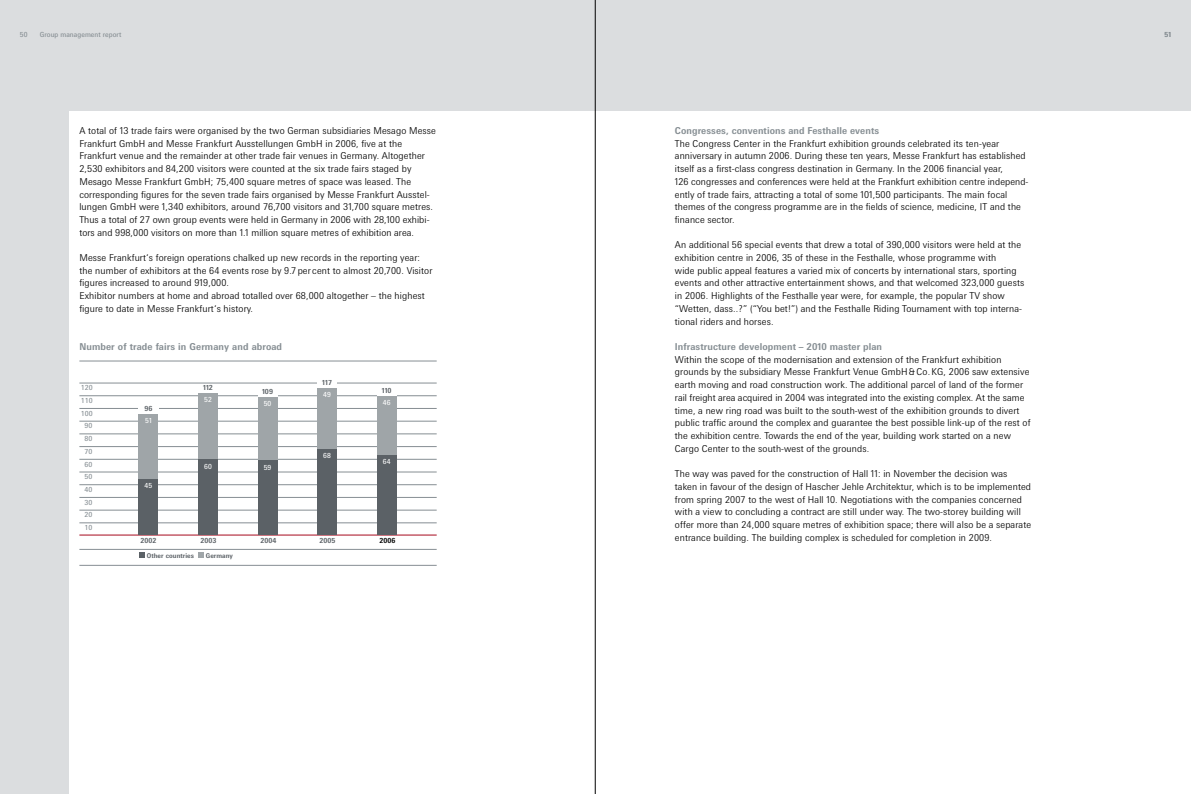
<style>
.page{position:relative;width:1191px;height:794px;background:#dbdddf}
.page>*{position:absolute;margin:0;border:0;box-sizing:border-box;transform-origin:0 0}
.t1{font:300 9.5px/12.7px "Messe Univers";letter-spacing:.01em;color:#000}
.t2{font:700 9.5px "Messe Univers";letter-spacing:.01em;color:#868e93}
.t3{font:7px/12.7px "Messe Univers";letter-spacing:.01em;color:#868e93;text-align:center}
.t4{font:700 7px "Messe Univers";letter-spacing:.01em;color:#5b6166}
.t5{font:7px "Messe Univers";color:#fff}
.t6{font:700 7px "Messe Univers";color:#000}
.t7{font:700 6.5px "Messe Univers";letter-spacing:.01em;color:#5b6166}
</style>
<div class="page">
<div style="left:69px;top:111px;width:526px;height:683px;background:#fff"></div>
<div style="left:595px;top:111px;width:596px;height:683px;background:#fff"></div>
<hr style="left:79px;top:360px;width:358px;height:1px;background:#868e93">
<hr style="left:79px;top:383px;width:358px;height:1px;background:#868e93">
<hr style="left:79px;top:395px;width:358px;height:1px;background:#868e93">
<hr style="left:79px;top:408px;width:358px;height:1px;background:#868e93">
<hr style="left:79px;top:421px;width:358px;height:1px;background:#868e93">
<hr style="left:79px;top:434px;width:358px;height:1px;background:#868e93">
<hr style="left:79px;top:446px;width:358px;height:1px;background:#868e93">
<hr style="left:79px;top:459px;width:358px;height:1px;background:#868e93">
<hr style="left:79px;top:472px;width:358px;height:1px;background:#868e93">
<hr style="left:79px;top:484px;width:358px;height:1px;background:#868e93">
<hr style="left:79px;top:497px;width:358px;height:1px;background:#868e93">
<hr style="left:79px;top:510px;width:358px;height:1px;background:#868e93">
<hr style="left:79px;top:522px;width:358px;height:1px;background:#868e93">
<hr style="left:79px;top:534px;width:358px;height:1px;background:#a6091e">
<hr style="left:79px;top:549px;width:358px;height:1px;background:#868e93">
<hr style="left:79px;top:565px;width:358px;height:1px;background:#868e93">
<svg style="left:139px;top:552px;width:6px;height:5px"></svg>
<svg style="left:198px;top:552px;width:6px;height:5px"></svg>
<div style="left:138px;top:479px;width:20px;height:55px;background:#5b6166"></div>
<div style="left:138px;top:414px;width:20px;height:65px;background:#9fa5a8"></div>
<div style="left:138px;top:405px;width:21px;height:9px;background:#fff"></div>
<div style="left:258px;top:388px;width:19px;height:9px;background:#fff"></div>
<div style="left:198px;top:393px;width:20px;height:75px;background:#9fa5a8"></div>
<div style="left:258px;top:397px;width:19px;height:71px;background:#9fa5a8"></div>
<div style="left:317px;top:388px;width:20px;height:69px;background:#9fa5a8"></div>
<div style="left:377px;top:396px;width:19px;height:70px;background:#9fa5a8"></div>
<div style="left:377px;top:387px;width:19px;height:9px;background:#fff"></div>
<div style="left:317px;top:379px;width:20px;height:9px;background:#fff"></div>
<div style="left:198px;top:459px;width:20px;height:75px;background:#5b6166"></div>
<div style="left:258px;top:460px;width:19px;height:74px;background:#5b6166"></div>
<div style="left:317px;top:449px;width:20px;height:85px;background:#5b6166"></div>
<div style="left:377px;top:454px;width:19px;height:80px;background:#5b6166"></div>
<hr style="left:595px;top:0;width:1px;height:794px;background:#000">
<p class="t3" style="left:20px;top:28px;width:9px">50</p>
<p class="t3" style="left:40px;top:28px;width:83px">Group management report</p>
<p class="t1" style="left:79px;top:124px;width:358px">A total of 13 trade fairs were organised by the two German subsidiaries Mesago Messe Frankfurt GmbH and Messe Frankfurt Ausstellungen GmbH in 2006, five at the Frankfurt venue and the remainder at other trade fair venues in Germany. Altogether 2,530 exhibitors and 84,200 visitors were counted at the six trade fairs staged by Mesago Messe Frankfurt GmbH; 75,400 square metres of space was leased. The corresponding figures for the seven trade fairs organised by Messe Frankfurt Ausstel&shy;lungen GmbH were 1,340 exhibitors, around 76,700 visitors and 31,700 square metres.<br>Thus a total of 27 own group events were held in Germany in 2006 with 28,100 exhibi&shy;tors and 998,000 visitors on more than 1.1 million square metres of exhibition area.</p>
<p class="t1" style="left:79px;top:251px;width:354px">Messe Frankfurt‘s foreign operations chalked up new records in the reporting year: the number of exhibitors at the 64 events rose by 9.7 per cent to almost 20,700. Visitor figures increased to around 919,000.<br>Exhibitor numbers at home and abroad totalled over 68,000 altogether – the highest figure to date in Messe Frankfurt‘s history.</p>
<p class="t2" style="left:79px;top:341px;width:204px">Number of trade fairs in Germany and abroad</p>
<p class="t3" style="left:81px;top:381px;width:13px">120<br>110<br>100<br>90<br>80<br>70<br>60<br>50<br>40<br>30<br>20<br>10</p>
<p class="t4" style="left:140px;top:536px;width:17px">2002</p>
<p class="t4" style="left:200px;top:536px;width:17px">2003</p>
<p class="t4" style="left:260px;top:536px;width:17px">2004</p>
<p class="t4" style="left:319px;top:536px;width:17px">2005</p>
<p class="t6" style="left:379px;top:536px;width:17px">2006</p>
<p class="t7" style="left:147px;top:551px;width:49px">Other countries</p>
<p class="t7" style="left:206px;top:551px;width:29px">Germany</p>
<p class="t4" style="left:322px;top:378px;width:11px">117</p>
<p class="t4" style="left:203px;top:383px;width:11px">112</p>
<p class="t5" style="left:204px;top:395px;width:9px">52</p>
<p class="t4" style="left:382px;top:386px;width:11px">110</p>
<p class="t4" style="left:262px;top:387px;width:12px">109</p>
<p class="t5" style="left:323px;top:390px;width:9px">49</p>
<p class="t5" style="left:383px;top:398px;width:9px">46</p>
<p class="t5" style="left:264px;top:399px;width:9px">50</p>
<p class="t4" style="left:144px;top:404px;width:10px">96</p>
<p class="t5" style="left:145px;top:416px;width:8px">51</p>
<p class="t5" style="left:323px;top:451px;width:9px">68</p>
<p class="t5" style="left:383px;top:457px;width:9px">64</p>
<p class="t5" style="left:204px;top:462px;width:9px">60</p>
<p class="t5" style="left:264px;top:463px;width:9px">59</p>
<p class="t5" style="left:145px;top:481px;width:9px">45</p>
<p class="t2" style="left:675px;top:125px;width:206px">Congresses, conventions and Festhalle events</p>
<p class="t1" style="left:675px;top:137px;width:355px">The Congress Center in the Frankfurt exhibition grounds celebrated its ten-year anniversary in autumn 2006. During these ten years, Messe Frankfurt has established itself as a first-class congress destination in Germany. In the 2006 financial year,<br>126 congresses and conferences were held at the Frankfurt exhibition centre independ&shy;ently of trade fairs, attracting a total of some 101,500 participants. The main focal themes of the congress programme are in the fields of science, medicine, IT and the finance sector.</p>
<p class="t1" style="left:675px;top:238px;width:351px">An additional 56 special events that drew a total of 390,000 visitors were held at the exhibition centre in 2006, 35 of these in the Festhalle, whose programme with<br>wide public appeal features a varied mix of concerts by international stars, sporting events and other attractive entertainment shows, and that welcomed 323,000 guests in 2006. Highlights of the Festhalle year were, for example, the popular TV show “Wetten, dass..?” (“You bet!”) and the Festhalle Riding Tournament with top interna&shy;tional riders and horses.</p>
<p class="t2" style="left:675px;top:341px;width:209px">Infrastructure development – 2010 master plan</p>
<p class="t1" style="left:675px;top:353px;width:357px">Within the scope of the modernisation and extension of the Frankfurt exhibition grounds by the subsidiary Messe Frankfurt Venue GmbH&amp;Co.KG, 2006 saw extensive earth moving and road construction work. The additional parcel of land of the former rail freight area acquired in 2004 was integrated into the existing complex. At the same time, a new ring road was built to the south-west of the exhibition grounds to divert public traffic around the complex and guarantee the best possible link-up of the rest of the exhibition centre. Towards the end of the year, building work started on a new Cargo Center to the south-west of the grounds.</p>
<p class="t1" style="left:675px;top:467px;width:358px">The way was paved for the construction of Hall 11: in November the decision was taken in favour of the design of Hascher Jehle Architektur, which is to be implemented from spring 2007 to the west of Hall 10. Negotiations with the companies concerned with a view to concluding a contract are still under way. The two-storey building will offer more than 24,000 square metres of exhibition space; there will also be a separate entrance building. The building complex is scheduled for completion in 2009.</p>
<p class="t3" style="left:1164px;top:28px;width:8px">51</p>
</div>
